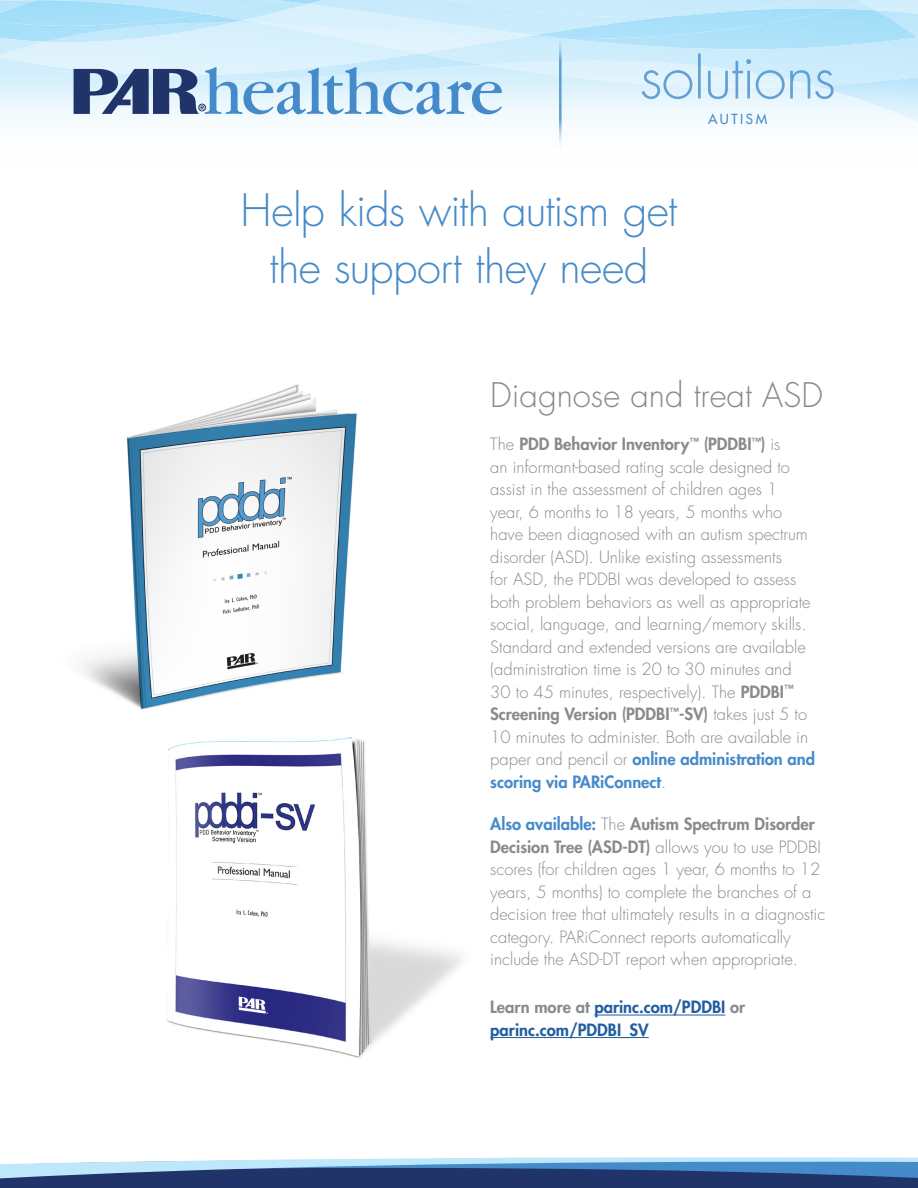
<style>
.page{position:relative;width:918px;height:1188px;background:#fff}
.page>*{position:absolute;margin:0;border:0;box-sizing:border-box;transform-origin:0 0}
.t1{font:300 43.5px/57px "Futura Std";letter-spacing:-.015em;color:#458bc9;text-align:center}
.t2{font:300 33px "Futura Std";color:#888a8d}
.t3{font:300 16.5px/22.5px "Futura Std";color:#888a8d}
.t4{font:800 16.5px/22.5px "Futura Std";color:#215e9e}
.t5{font:500 13.5px "Futura Std";letter-spacing:.19em;color:#458bc9}
.s1{font-weight:800}
.s2{font-weight:800;color:#458bc9}
.s3{color:#888a8d}
</style>
<div class="page">
<img style="left:167px;top:737px;width:295px;height:321px">
<img style="left:83px;top:384px;width:274px;height:326px">
<hr style="left:594px;top:1015px;width:131px;height:1px;background:#215e9e">
<hr style="left:490px;top:1037px;width:159px;height:1px;background:#215e9e">
<svg style="left:0;top:1157px;width:918px;height:31px;background:#5978a4"></svg>
<img style="left:0;top:75px;width:918px;height:47px">
<svg style="left:0;top:0;width:918px;height:37px;background:#aae0f9"></svg>
<img style="left:37px;top:0;width:244px;height:14px">
<img style="left:204px;top:1px;width:365px;height:38px">
<svg style="left:876px;top:4px;width:42px;height:11px"></svg>
<img style="left:876px;top:0;width:42px;height:4px">
<img style="left:0;top:53px;width:420px;height:22px">
<img style="left:0;top:20px;width:261px;height:36px">
<img style="left:864px;top:0;width:12px;height:17px">
<img style="left:308px;top:0;width:556px;height:35px">
<img style="left:243px;top:4px;width:291px;height:34px">
<hr style="left:559px;top:34px;width:3px;height:119px;background:#458bc9">
<svg style="left:74px;top:54px;width:760px;height:60px;background:#bcd6ea"></svg>
<h1 class="t1" style="left:241px;top:183px;width:438px">Help kids with autism get the support they need</h1>
<p class="t5" style="left:708px;top:110px;width:61px">AUTISM</p>
<h2 class="t2" style="left:490px;top:375px;width:334px">Diagnose and treat ASD</h2>
<p class="t3" style="left:490px;top:433px;width:326px">The <span class="s1">PDD Behavior Inventory</span><sup>™</sup> <span class="s1">(PDDBI</span><sup>™</sup><span class="s1">)</span> is<br>an informant-based rating scale designed to assist in the assessment of children ages 1<br>year, 6 months to 18 years, 5 months who have been diagnosed with an autism spectrum disorder (ASD). Unlike existing assessments<br>for ASD, the PDDBI was developed to assess both problem behaviors as well as appropriate social, language, and learning/memory skills.<br>Standard and extended versions are available (administration time is 20 to 30 minutes and 30 to 45 minutes, respectively). The <span class="s1">PDDBI</span><sup>™ </sup><span class="s1">Screening Version (PDDBI</span><sup>™</sup><span class="s1">-SV)</span> takes just 5 to 10 minutes to administer. Both are available in paper and pencil or <span class="s2">online administration and scoring via PARiConnect</span>.</p>
<p class="t3" style="left:490px;top:814px;width:337px"><span class="s2">Also available:</span> The <span class="s1">Autism Spectrum Disorder Decision Tree (ASD-DT)</span> allows you to use PDDBI scores (for children ages 1 year, 6 months to 12 years, 5 months) to complete the branches of a decision tree that ultimately results in a diagnostic category. PARiConnect reports automatically include the ASD-DT report when appropriate.</p>
<p class="t4" style="left:490px;top:996px;width:256px"><span class="s3">Learn more at</span> parinc.com/PDDBI <span class="s3">or </span>parinc.com/PDDBI_SV</p>
</div>
